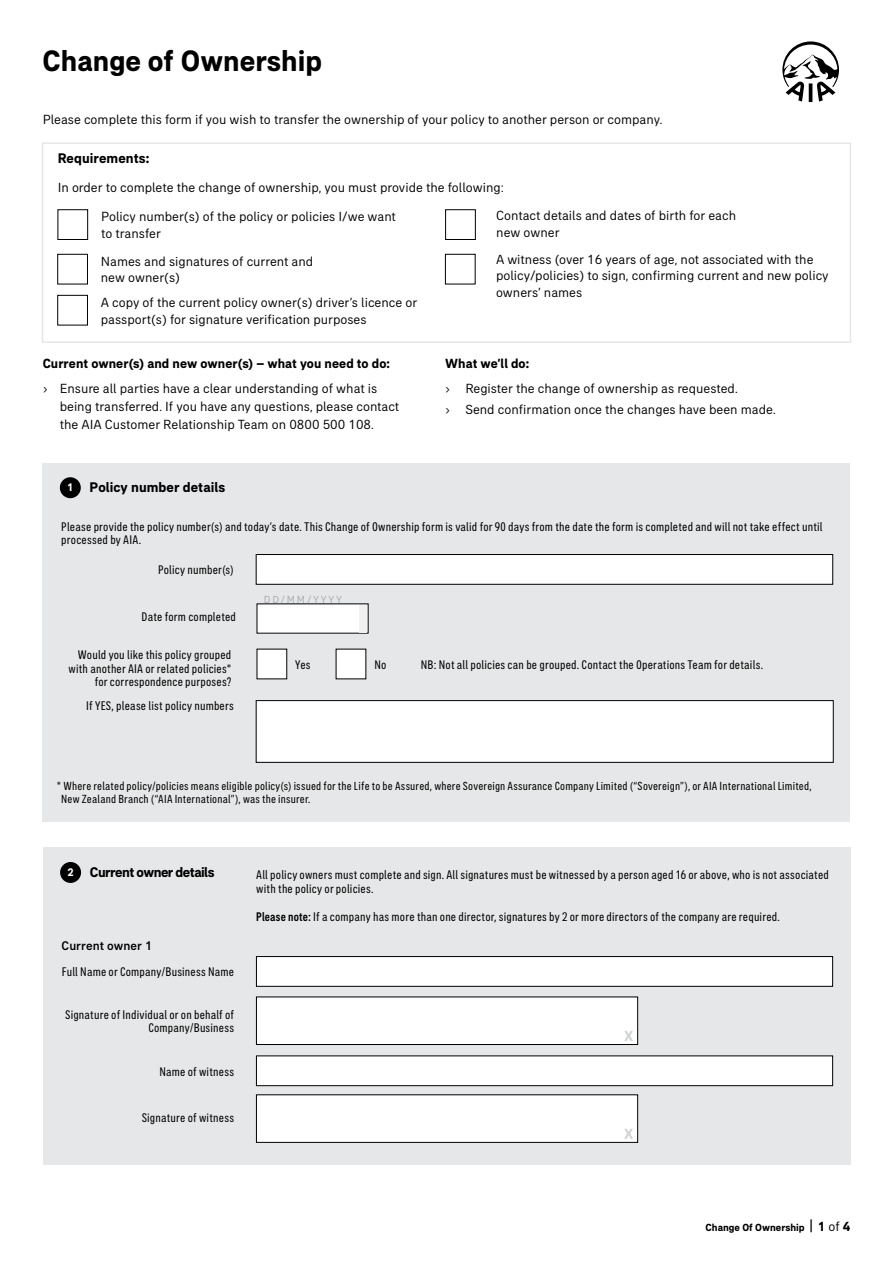
<style>
.page{position:relative;width:893px;height:1263px;background:#fff}
.page>*{position:absolute;margin:0;border:0;box-sizing:border-box;transform-origin:0 0}
.t1{font:700 30px "AIA Everest";color:#000}
.t2{font:700 14.25px "AIA Everest";color:#000}
.t3{font:700 14.25px "AIA Everest";letter-spacing:-.035em;color:#000}
.t4{font:13.5px/16.5px "AIA Everest";color:#000}
.t5{font:700 13.5px "AIA Everest";letter-spacing:.005em;color:#000}
.t6{font:condensed 12.75px/13.5px "AIA Everest";letter-spacing:.015em;color:#000;text-align:right}
.t7{font:500 12.75px "AIA Everest";letter-spacing:.01em;color:#000}
.t8{font:condensed 12px/13.5px "AIA Everest";letter-spacing:.015em;color:#000}
.t9{font:700 10.5px "AIA Everest";color:#000}
.t10{font:10.5px "AIA Everest";letter-spacing:.17em;color:#a7a9ac}
.s1{font-size:11.25px;color:#fff}
.s2{font-weight:500}
.s3{font-size:15.75px}
.s4{font-size:13.5px}
.s5{font-weight:400;font-size:13.5px}
</style>
<div class="page">
<svg style="left:782px;top:41px;width:57px;height:61px"></svg>
<div style="left:43px;top:463px;width:807px;height:359px;background:#e6e7e8"></div>
<div style="left:42px;top:142px;width:809px;height:201px;border:2px solid #e6e7e8"></div>
<div style="left:60px;top:477px;width:21px;height:21px;background:#000;border-radius:50%"></div>
<div style="left:256px;top:554px;width:577px;height:30px;background:#fff"></div>
<div style="left:256px;top:554px;width:577px;height:30px;border:1px solid #000"></div>
<div style="left:43px;top:847px;width:808px;height:318px;background:#e6e7e8"></div>
<div style="left:60px;top:862px;width:21px;height:21px;background:#000;border-radius:50%"></div>
<div style="left:256px;top:956px;width:577px;height:30px;background:#fff"></div>
<div style="left:256px;top:956px;width:577px;height:30px;border:1px solid #000"></div>
<div style="left:256px;top:1056px;width:577px;height:30px;background:#fff"></div>
<div style="left:256px;top:1056px;width:577px;height:30px;border:1px solid #000"></div>
<div style="left:257px;top:649px;width:30px;height:30px;background:#fff"></div>
<div style="left:336px;top:649px;width:30px;height:30px;background:#fff"></div>
<div style="left:256px;top:701px;width:577px;height:61px;background:#fff"></div>
<div style="left:256px;top:700px;width:577px;height:62px;border:1px solid #000"></div>
<div style="left:58px;top:210px;width:30px;height:30px;border:1px solid #000"></div>
<div style="left:58px;top:254px;width:30px;height:30px;border:1px solid #000"></div>
<div style="left:58px;top:295px;width:30px;height:30px;border:1px solid #000"></div>
<div style="left:445px;top:210px;width:31px;height:30px;border:1px solid #000"></div>
<div style="left:445px;top:254px;width:30px;height:30px;border:1px solid #000"></div>
<div style="left:256px;top:997px;width:382px;height:47px;background:#fff"></div>
<div style="left:256px;top:997px;width:382px;height:48px;border:1px solid #000"></div>
<svg style="left:624px;top:1031px;width:9px;height:10px"></svg>
<div style="left:256px;top:1095px;width:382px;height:47px;background:#fff"></div>
<svg style="left:624px;top:1129px;width:9px;height:10px"></svg>
<div style="left:257px;top:604px;width:111px;height:29px;background:#fff"></div>
<div style="left:359px;top:605px;width:8px;height:27px;background:#f1f1f2"></div>
<h1 class="t1" style="left:43px;top:43px;width:281px">Change of Ownership</h1>
<p class="t4" style="left:43px;top:111px;width:621px">Please complete this form if you wish to transfer the ownership of your policy to another person or company.</p>
<p class="t2" style="left:58px;top:150px;width:93px">Requirements:</p>
<p class="t4" style="left:101px;top:173px;width:404px;line-height:29.4px;text-indent:-43px">In order to complete the change of ownership, you must provide the following:<br>Policy number(s) of the policy or policies I/we want</p>
<p class="t4" style="left:101px;top:219px;width:214px;line-height:28px">to transfer<br>Names and signatures of current and</p>
<p class="t4" style="left:101px;top:265px;width:318px;line-height:24.6px">new owner(s)<br>A copy of the current policy owner(s) driver’s licence or</p>
<p class="t4" style="left:101px;top:310px;width:267px">passport(s) for signature verification purposes</p>
<p class="t4" style="left:496px;top:207px;width:241px">Contact details and dates of birth for each new owner</p>
<p class="t4" style="left:496px;top:251px;width:334px">A witness (over 16 years of age, not associated with the policy/policies) to sign, confirming current and new policy owners’ names</p>
<p class="t5" style="left:43px;top:355px;width:349px">Current owner(s) and new owner(s) – what you need to do:</p>
<p class="t5" style="left:445px;top:355px;width:85px">What we’ll do:</p>
<p class="t4" style="left:60px;top:380px;width:341px;line-height:18px;text-indent:-17px">› Ensure all parties have a clear understanding of what is being transferred. If you have any questions, please contact the AIA Customer Relationship Team on 0800 500 108.</p>
<p class="t2" style="left:67px;top:479px;width:160px"><span class="s1">1</span> Policy number details</p>
<p class="t4" style="left:445px;top:378px;width:332px;line-height:20.7px">› Register the change of ownership as requested.<br>› Send confirmation once the changes have been made.</p>
<p class="t6" style="left:61px;top:519px;width:763px;text-align:left">Please provide the policy number(s) and today’s date. This Change of Ownership form is valid for 90 days from the date the form is completed and will not take effect until processed by AIA.</p>
<p class="t6" style="left:158px;top:563px;width:77px">Policy number(s)</p>
<p class="t6" style="left:142px;top:610px;width:96px">Date form completed</p>
<p class="t6" style="left:68px;top:648px;width:164px">Would you like this policy grouped with another AIA or related policies* for correspondence purposes?</p>
<p class="t6" style="left:86px;top:699px;width:149px">If YES, please list policy numbers</p>
<p class="t10" style="left:264px;top:593px;width:80px">DD/MM/YYYY</p>
<p class="t6" style="left:295px;top:657px;width:17px">Yes</p>
<p class="t6" style="left:374px;top:657px;width:14px">No</p>
<p class="t6" style="left:421px;top:657px;width:344px">NB: Not all policies can be grouped. Contact the Operations Team for details.</p>
<p class="t8" style="left:61px;top:779px;width:752px;text-indent:-4px">* Where related policy/policies means eligible policy(s) issued for the Life to be Assured, where Sovereign Assurance Company Limited (“Sovereign”), or AIA International Limited,<br>New Zealand Branch (“AIA International”), was the insurer.</p>
<p class="t3" style="left:67px;top:864px;width:149px"><span class="s1">2</span> Current owner details</p>
<p class="t7" style="left:62px;top:938px;width:92px">Current owner 1</p>
<p class="t6" style="left:62px;top:965px;width:174px">Full Name or Company/Business Name</p>
<p class="t6" style="left:65px;top:1007px;width:170px">Signature of Individual or on behalf of<br>Company/Business</p>
<p class="t6" style="left:159px;top:1064px;width:76px">Name of witness</p>
<p class="t6" style="left:142px;top:1111px;width:94px">Signature of witness</p>
<p class="t6" style="left:256px;top:868px;width:574px;text-align:left">All policy owners must complete and sign. All signatures must be witnessed by a person aged 16 or above, who is not associated with the policy or policies.</p>
<p class="t6" style="left:256px;top:910px;width:525px"><span class="s2">Please note:</span> If a company has more than one director, signatures by 2 or more directors of the company are required.</p>
<p class="t9" style="left:705px;top:1221px;width:146px">Change Of Ownership <span class="s3">|</span> <span class="s4">1</span> <span class="s5">of</span> <span class="s4">4</span></p>
</div>
